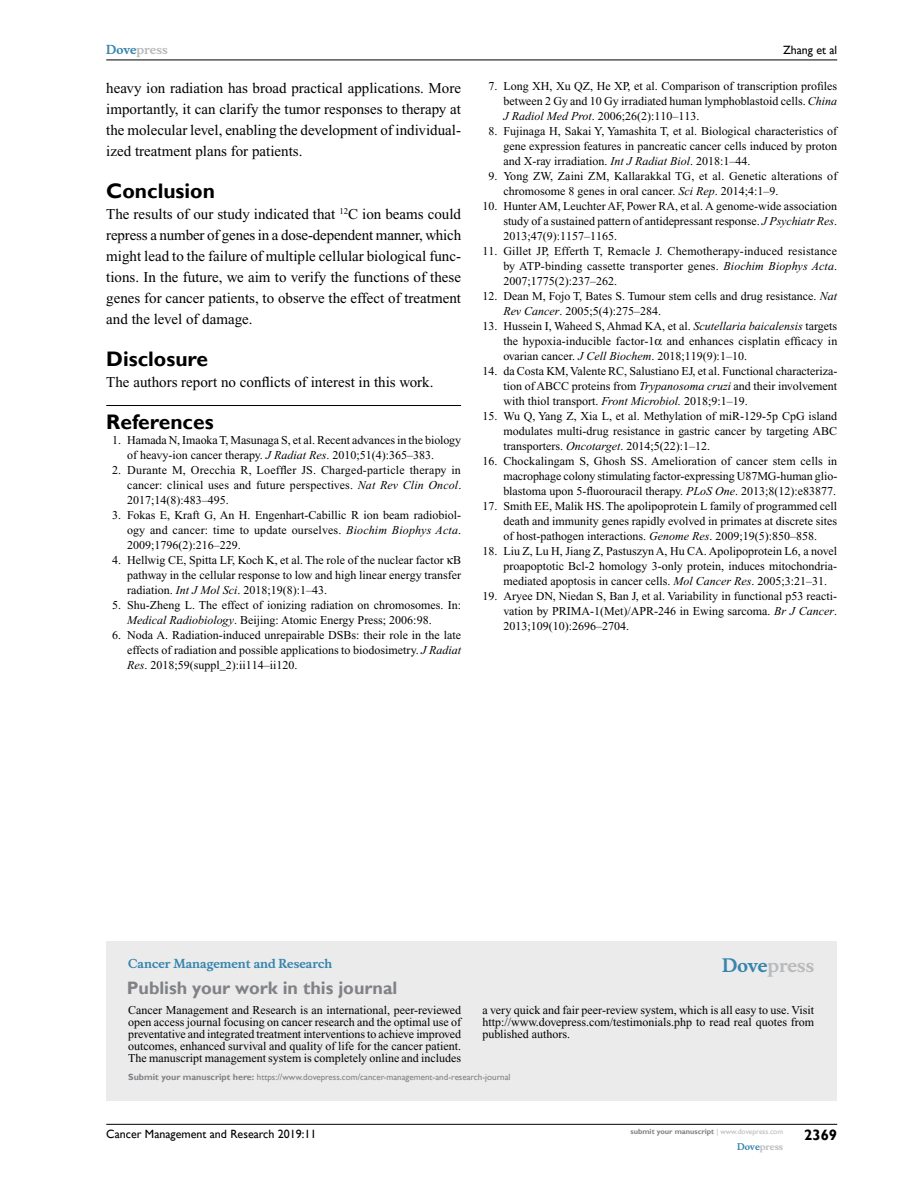
<style>
.page{position:relative;width:918px;height:1188px;background:#fff}
.page>*{position:absolute;margin:0;border:0;box-sizing:border-box;transform-origin:0 0}
.t1{font:700 21px "Gill Sans";color:#000}
.t2{font:700 18px "Gill Sans";color:#808285}
.t3{font:700 18px "Musee";color:#b8babc}
.t4{font:15px/21px "Times New Roman";color:#000;text-align:justify}
.t5{font:700 15px "Gill Sans";color:#000}
.t6{font:12px/15px "Times New Roman";color:#000;text-align:justify}
.t7{font:12px "Gill Sans";color:#000}
.t8{font:700 12px "Musee";color:#3785ad}
.t9{font:700 12px "Musee";color:#b8babc}
.t10{font:9px "Gill Sans";color:#808285}
.t11{font:700 9px "Musee";color:#b8babc}
.t12{font:700 7.5px "Gill Sans";color:#808285}
.s1{color:#3785ad}
.s2{font-style:italic}
.s3{font-weight:700}
.s4{font-weight:400;color:#b8babc}
</style>
<div class="page">
<div style="left:106px;top:941px;width:731px;height:159px;background:#ebebec"></div>
<hr style="left:106px;top:1124px;width:731px;height:1px;background:#000">
<hr style="left:106px;top:60px;width:731px;height:1px;background:#000">
<hr style="left:106px;top:405px;width:355px;height:1px;background:#000">
<p class="t9" style="left:106px;top:43px;width:63px"><span class="s1">Dove</span>press</p>
<p class="t4" style="left:106px;top:77px;width:356px">heavy ion radiation has broad practical applications. More importantly, it can clarify the tumor responses to therapy at the molecular level, enabling the development of individual&shy;ized treatment plans for patients.</p>
<h1 class="t1" style="left:106px;top:178px;width:110px">Conclusion</h1>
<p class="t4" style="left:106px;top:203px;width:357px">The results of our study indicated that <sup>12</sup>C ion beams could repress a number of genes in a dose-dependent manner, which might lead to the failure of multiple cellular biological func&shy;tions. In the future, we aim to verify the functions of these genes for cancer patients, to observe the effect of treatment and the level of damage.</p>
<h1 class="t1" style="left:106px;top:346px;width:103px">Disclosure</h1>
<p class="t4" style="left:106px;top:371px;width:329px">The authors report no conflicts of interest in this work.</p>
<h1 class="t1" style="left:106px;top:409px;width:109px">References</h1>
<p class="t6" style="left:127px;top:432px;width:335px;text-indent:-15px">1. Hamada N, Imaoka T, Masunaga S, et al. Recent advances in the biology of heavy-ion cancer therapy. <span class="s2">J Radiat Res</span>. 2010;51(4):365–383.</p>
<p class="t6" style="left:127px;top:462px;width:336px;text-indent:-15px">2. Durante M, Orecchia R, Loeffler JS. Charged-particle therapy in cancer: clinical uses and future perspectives. <span class="s2">Nat Rev Clin Oncol</span>.<br>2017;14(8):483–495.</p>
<p class="t6" style="left:127px;top:507px;width:335px;text-indent:-15px">3. Fokas E, Kraft G, An H. Engenhart-Cabillic R ion beam radiobiol&shy;ogy and cancer: time to update ourselves. <span class="s2">Biochim Biophys Acta</span>.<br>2009;1796(2):216–229.</p>
<p class="t6" style="left:127px;top:552px;width:335px;text-indent:-15px">4. Hellwig CE, Spitta LF, Koch K, et al. The role of the nuclear factor B pathway in the cellular response to low and high linear energy transfer radiation. <span class="s2">Int J Mol Sci</span>. 2018;19(8):1–43.</p>
<p class="t6" style="left:127px;top:597px;width:335px;text-indent:-15px">5. Shu-Zheng L. The effect of ionizing radiation on chromosomes. In:<br><span class="s2">Medical Radiobiology</span>. Beijing: Atomic Energy Press; 2006:98.</p>
<p class="t6" style="left:127px;top:627px;width:335px;text-indent:-15px">6. Noda A. Radiation-induced unrepairable DSBs: their role in the late effects of radiation and possible applications to biodosimetry. <span class="s2">J Radiat Res</span>. 2018;59(suppl_2):ii114–ii120.</p>
<p class="t7" style="left:783px;top:43px;width:56px">Zhang et al</p>
<p class="t6" style="left:503px;top:79px;width:335px;text-indent:-15px">7. Long XH, Xu QZ, He XP, et al. Comparison of transcription profiles between 2 Gy and 10 Gy irradiated human lymphoblastoid cells. <span class="s2">China J Radiol Med Prot</span>. 2006;26(2):110–113.</p>
<p class="t6" style="left:503px;top:124px;width:335px;text-indent:-15px">8. Fujinaga H, Sakai Y, Yamashita T, et al. Biological characteristics of gene expression features in pancreatic cancer cells induced by proton and X-ray irradiation. <span class="s2">Int J Radiat Biol</span>. 2018:1–44.</p>
<p class="t6" style="left:503px;top:169px;width:335px;text-indent:-15px">9. Yong ZW, Zaini ZM, Kallarakkal TG, et al. Genetic alterations of chromosome 8 genes in oral cancer. <span class="s2">Sci Rep</span>. 2014;4:1–9.</p>
<p class="t6" style="left:503px;top:199px;width:335px;text-indent:-21px">10. Hunter AM, Leuchter AF, Power RA, et al. A genome-wide association study of a sustained pattern of antidepressant response. <span class="s2">J Psychiatr Res</span>.<br>2013;47(9):1157–1165.</p>
<p class="t6" style="left:503px;top:244px;width:335px;text-indent:-21px">11. Gillet JP, Efferth T, Remacle J. Chemotherapy-induced resistance by ATP-binding cassette transporter genes. <span class="s2">Biochim Biophys Acta</span>.<br>2007;1775(2):237–262.</p>
<p class="t6" style="left:503px;top:289px;width:335px;text-indent:-21px">12. Dean M, Fojo T, Bates S. Tumour stem cells and drug resistance. <span class="s2">Nat<br>Rev Cancer</span>. 2005;5(4):275–284.</p>
<p class="t6" style="left:503px;top:319px;width:335px;text-indent:-21px">13. Hussein I, Waheed S, Ahmad KA, et al. <span class="s2">Scutellaria baicalensis</span> targets the hypoxia-inducible factor-1 and enhances cisplatin efficacy in ovarian cancer. <span class="s2">J Cell Biochem</span>. 2018;119(9):1–10.</p>
<p class="t6" style="left:503px;top:364px;width:336px;text-indent:-21px">14. da Costa KM, Valente RC, Salustiano EJ, et al. Functional characteriza&shy;tion of ABCC proteins from <span class="s2">Trypanosoma cruzi</span> and their involvement with thiol transport. <span class="s2">Front Microbiol.</span> 2018;9:1–19.</p>
<p class="t6" style="left:503px;top:409px;width:335px;text-indent:-21px">15. Wu Q, Yang Z, Xia L, et al. Methylation of miR-129-5p CpG island modulates multi-drug resistance in gastric cancer by targeting ABC transporters. <span class="s2">Oncotarget</span>. 2014;5(22):1–12.</p>
<p class="t6" style="left:503px;top:454px;width:335px;text-indent:-21px">16. Chockalingam S, Ghosh SS. Amelioration of cancer stem cells in macrophage colony stimulating factor-expressing U87MG-human glio&shy;blastoma upon 5-fluorouracil therapy. <span class="s2">PLoS One</span>. 2013;8(12):e83877.</p>
<p class="t6" style="left:503px;top:499px;width:335px;text-indent:-21px">17. Smith EE, Malik HS. The apolipoprotein L family of programmed cell death and immunity genes rapidly evolved in primates at discrete sites of host-pathogen interactions. <span class="s2">Genome Res</span>. 2009;19(5):850–858.</p>
<p class="t6" style="left:503px;top:544px;width:335px;text-indent:-21px">18. Liu Z, Lu H, Jiang Z, Pastuszyn A, Hu CA. Apolipoprotein L6, a novel proapoptotic Bcl-2 homology 3-only protein, induces mitochondria&shy;mediated apoptosis in cancer cells. <span class="s2">Mol Cancer Res</span>. 2005;3:21–31.</p>
<p class="t6" style="left:503px;top:589px;width:335px;text-indent:-21px">19. Aryee DN, Niedan S, Ban J, et al. Variability in functional p53 reacti&shy;vation by PRIMA-1(Met)/APR-246 in Ewing sarcoma. <span class="s2">Br J Cancer</span>.<br>2013;109(10):2696–2704.</p>
<p class="t8" style="left:128px;top:956px;width:206px">Cancer Management and Research</p>
<h2 class="t2" style="left:127px;top:977px;width:272px">Publish your work in this journal</h2>
<h2 class="t3" style="left:722px;top:955px;width:94px"><span class="s1">Dove</span>press</h2>
<p class="t6" style="left:128px;top:1004px;width:334px;line-height:12px">Cancer Management and Research is an international, peer-reviewed open access journal focusing on cancer research and the optimal use of preventative and integrated treatment interventions to achieve improved outcomes, enhanced survival and quality of life for the cancer patient.<br>The manuscript management system is completely online and includes</p>
<p class="t6" style="left:482px;top:1004px;width:333px;line-height:12px">a very quick and fair peer-review system, which is all easy to use. Visit http://www.dovepress.com/testimonials.php to read real quotes from published authors.</p>
<p class="t10" style="left:128px;top:1072px;width:384px"><span class="s3">Submit your manuscript here:</span> https://www.dovepress.com/cancer-management-and-research-journal</p>
<p class="t7" style="left:106px;top:1127px;width:212px">Cancer Management and Research 2019:11</p>
<p class="t12" style="left:631px;top:1127px;width:154px">submit your manuscript <span class="s4">| www.dovepress.com</span></p>
<p class="t11" style="left:737px;top:1141px;width:48px"><span class="s1">Dove</span>press</p>
<p class="t5" style="left:804px;top:1126px;width:35px">2369</p>
</div>
